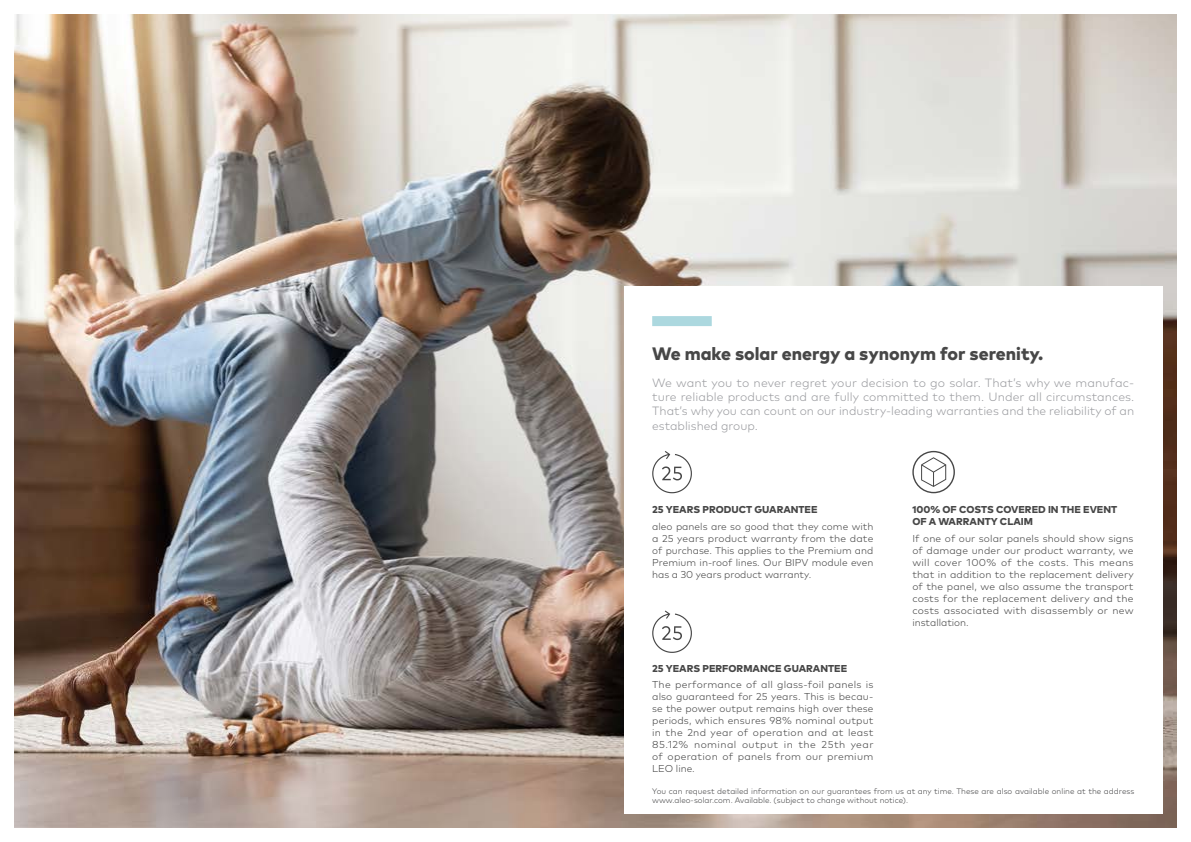
<style>
.page{position:relative;width:1191px;height:842px;background:#fff}
.page>*{position:absolute;margin:0;border:0;box-sizing:border-box;transform-origin:0 0}
.t1{font:800 18px "Mark Pro";color:#474747}
.t2{font:300 12px/14.4px "Mark Pro";color:#9c9da1;text-align:justify}
.t3{font:300 10px/12px "Mark Pro";letter-spacing:.015em;color:#474747;text-align:justify}
.t4{font:800 10px/12px "Mark Pro";color:#474747}
.t5{font:300 8px/9.6px "Mark Pro";color:#474748}
</style>
<div class="page">
<img style="left:14px;top:14px;width:1162px;height:814px">
<div style="left:624px;top:286px;width:538px;height:528px;background:#fff"></div>
<div style="left:652px;top:316px;width:59px;height:10px;background:#acd8df"></div>
<svg style="left:652px;top:451px;width:40px;height:42px"></svg>
<svg style="left:652px;top:610px;width:40px;height:43px"></svg>
<div style="left:912px;top:451px;width:43px;height:42px;border:1px solid #474747;border-radius:50%"></div>
<svg style="left:921px;top:457px;width:25px;height:30px"></svg>
<h1 class="t1" style="left:652px;top:340px;width:393px">We make solar energy a synonym for serenity.</h1>
<p class="t2" style="left:652px;top:374px;width:484px">We want you to never regret your decision to go solar. That’s why we manufac&shy;ture reliable products and are fully committed to them. Under all circumstances.<br>That’s why you can count on our industry-leading warranties and the reliability of an established group.</p>
<p class="t4" style="left:652px;top:502px;width:167px">25 YEARS PRODUCT GUARANTEE</p>
<p class="t3" style="left:652px;top:519px;width:223px">aleo panels are so good that they come with a 25 years product warranty from the date of purchase. This applies to the Premium and Premium in-roof lines. Our BIPV module even has a 30 years product warranty.</p>
<p class="t4" style="left:652px;top:661px;width:196px">25 YEARS PERFORMANCE GUARANTEE</p>
<p class="t3" style="left:652px;top:678px;width:223px">The performance of all glass-foil panels is also guaranteed for 25 years. This is becau&shy;se the power output remains high over these periods, which ensures 98% nominal output in the 2nd year of operation and at least 85.12% nominal output in the 25th year of operation of panels from our premium LEO line.</p>
<p class="t4" style="left:912px;top:502px;width:206px">100% OF COSTS COVERED IN THE EVENT<br>OF A WARRANTY CLAIM</p>
<p class="t3" style="left:912px;top:531px;width:223px">If one of our solar panels should show signs of damage under our product warranty, we will cover 100% of the costs. This means that in addition to the replacement delivery of the panel, we also assume the transport costs for the replacement delivery and the costs associated with disassembly or new installation.</p>
<p class="t5" style="left:652px;top:785px;width:483px">You can request detailed information on our guarantees from us at any time. These are also available online at the address www.aleo-solar.com. Available. (subject to change without notice).</p>
</div>
